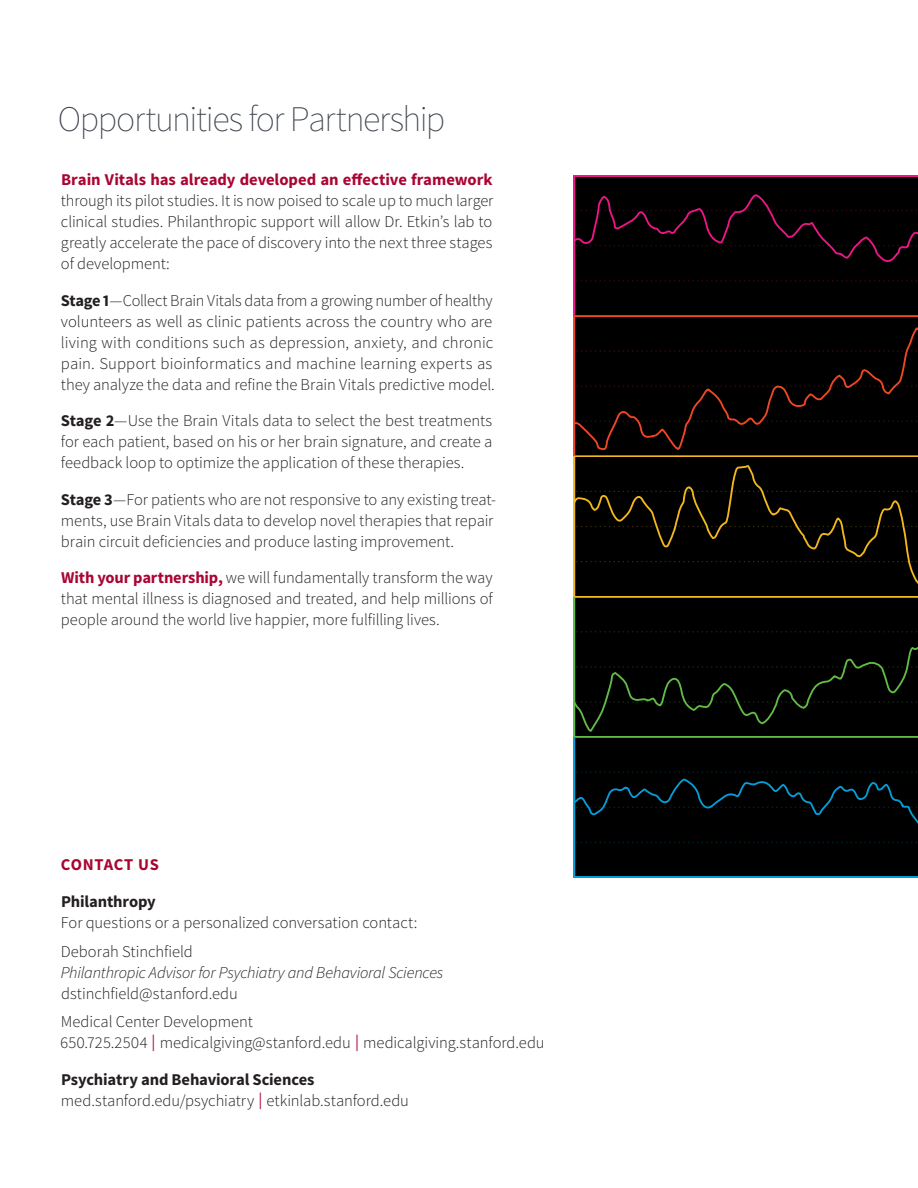
<style>
.page{position:relative;width:918px;height:1188px;background:#fff}
.page>*{position:absolute;margin:0;border:0;box-sizing:border-box;transform-origin:0 0}
._24_Light{font:200 36px "Source Sans Pro";letter-spacing:-.04em;color:#3f454f}
.Justified{font:300 16.5px/21px "Source Sans Pro";color:#231f20;text-align:justify}
.Left_Aligned{font:300 16.5px/21px "Source Sans Pro";letter-spacing:-.005em;color:#231f20}
.Left_Aligned-2{font:italic 300 16.5px/21px "Source Sans Pro";letter-spacing:-.01em;color:#231f20}
.Left_Aligned-3{font:700 16.5px "Source Sans Pro";letter-spacing:.035em;color:#a90533}
.s1{font-weight:700;color:#a90533}
.s2{font-weight:700}
.s3{font-style:normal}
.s4{font-weight:400;color:#a90533}
</style>
<div class="page">
<div style="left:574px;top:597px;width:344px;height:140px;background:#000"></div>
<div style="left:574px;top:736px;width:344px;height:141px;background:#000"></div>
<div style="left:574px;top:456px;width:344px;height:141px;background:#000"></div>
<div style="left:574px;top:316px;width:344px;height:140px;background:#000"></div>
<div style="left:574px;top:176px;width:344px;height:140px;background:#000"></div>
<svg style="left:575px;top:842px;width:342px;height:1px"></svg>
<svg style="left:575px;top:631px;width:342px;height:2px"></svg>
<svg style="left:575px;top:280px;width:342px;height:2px"></svg>
<svg style="left:575px;top:192px;width:343px;height:76px"></svg>
<svg style="left:575px;top:771px;width:343px;height:65px"></svg>
<svg style="left:575px;top:326px;width:343px;height:125px"></svg>
<svg style="left:575px;top:644px;width:343px;height:88px"></svg>
<svg style="left:575px;top:464px;width:343px;height:122px"></svg>
<hr style="left:574px;top:176px;width:1px;height:140px;background:#ed1587">
<hr style="left:574px;top:316px;width:1px;height:140px;background:#ef4723">
<hr style="left:574px;top:456px;width:1px;height:141px;background:#f1b71c">
<hr style="left:574px;top:597px;width:1px;height:140px;background:#61bb46">
<hr style="left:574px;top:737px;width:1px;height:140px;background:#059dd8">
<hr style="left:574px;top:315px;width:344px;height:1px;background:#ed1587">
<hr style="left:574px;top:176px;width:344px;height:1px;background:#ed1587">
<hr style="left:574px;top:876px;width:344px;height:2px;background:#059dd8">
<hr style="left:574px;top:316px;width:344px;height:1px;background:#ef4723">
<hr style="left:574px;top:456px;width:344px;height:1px;background:#f1b71c">
<hr style="left:574px;top:596px;width:344px;height:1px;background:#f1b71c">
<hr style="left:574px;top:597px;width:344px;height:1px;background:#61bb46">
<hr style="left:574px;top:736px;width:344px;height:1px;background:#61bb46">
<hr style="left:574px;top:737px;width:344px;height:1px;background:#059dd8">
<p class="_24_Light" style="left:58px;top:97px;width:389px">Opportunities for Partnership</p>
<p class="Justified" style="left:61px;top:169px;width:434px"><span class="s1">Brain Vitals has already developed an effective framework </span>through its pilot studies. It is now poised to scale up to much larger clinical studies. Philanthropic support will allow Dr. Etkin’s lab to greatly accelerate the pace of discovery into the next three stages of development:</p>
<p class="Justified" style="left:61px;top:290px;width:436px;text-align:left"><span class="s2">Stage 1</span>—Collect Brain Vitals data from a growing number of healthy volunteers as well as clinic patients across the country who are living with conditions such as depression, anxiety, and chronic pain. Support bioinformatics and machine learning experts as they analyze the data and refine the Brain Vitals predictive model.</p>
<p class="Justified" style="left:61px;top:410px;width:433px"><span class="s2">Stage 2</span>—Use the Brain Vitals data to select the best treatments for each patient, based on his or her brain signature, and create a feedback loop to optimize the application of these therapies.</p>
<p class="Justified" style="left:61px;top:489px;width:437px;text-align:left"><span class="s2">Stage 3</span>—For patients who are not responsive to any existing treat&shy;ments, use Brain Vitals data to develop novel therapies that repair brain circuit deficiencies and produce lasting improvement.</p>
<p class="Justified" style="left:61px;top:567px;width:434px"><span class="s1">With your partnership,</span> we will fundamentally transform the way that mental illness is diagnosed and treated, and help millions of people around the world live happier, more fulfilling lives.</p>
<p class="Left_Aligned-3" style="left:61px;top:854px;width:100px">CONTACT US</p>
<p class="Left_Aligned" style="left:61px;top:891px;width:358px"><span class="s2">Philanthropy<br></span>For questions or a personalized conversation contact:</p>
<p class="Left_Aligned-2" style="left:61px;top:941px;width:384px"><span class="s3">Deborah Stinchfield<br></span>Philanthropic Advisor for Psychiatry and Behavioral Sciences <span class="s3">dstinchfield@stanford.edu</span></p>
<p class="Left_Aligned" style="left:60px;top:1011px;width:486px">Medical Center Development<br>650.725.2504 <span class="s4">|</span> medicalgiving@stanford.edu <span class="s4">|</span> medicalgiving.stanford.edu</p>
<p class="Left_Aligned" style="left:61px;top:1069px;width:350px"><span class="s2">Psychiatry and Behavioral Sciences </span>med.stanford.edu/psychiatry <span class="s4">|</span> etkinlab.stanford.edu</p>
</div>
